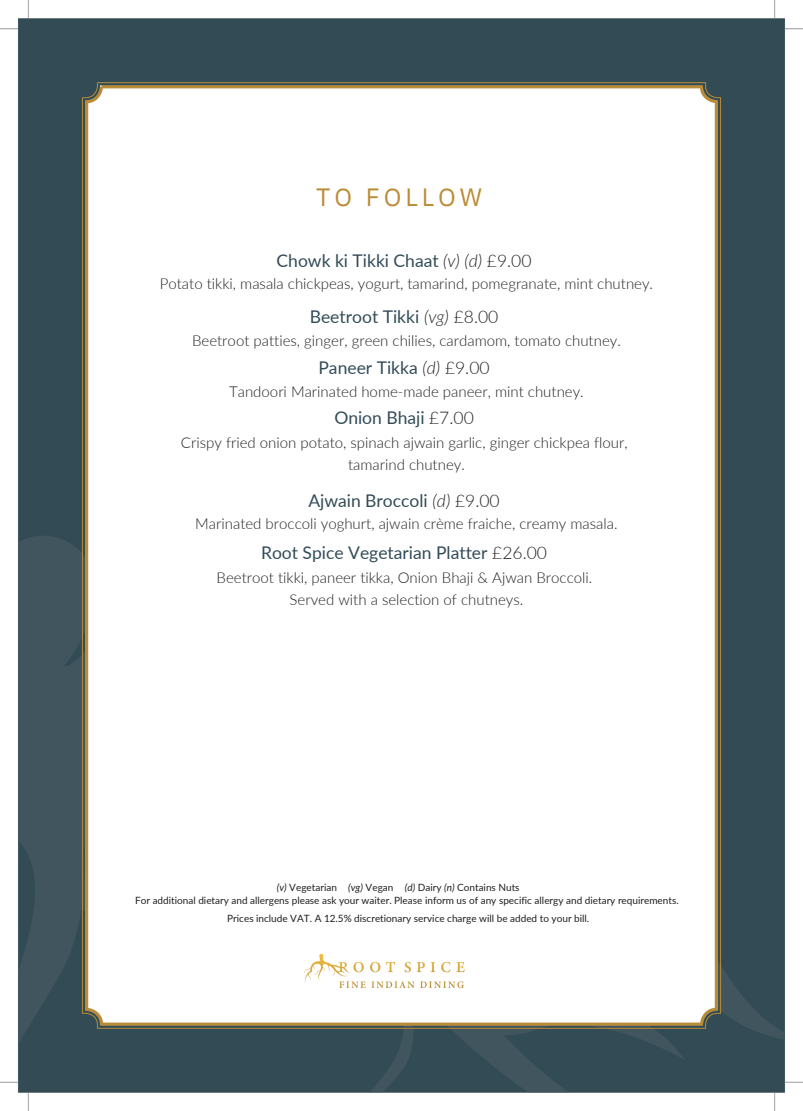
<style>
.page{position:relative;width:803px;height:1111px;background:#fff}
.page>*{position:absolute;margin:0;border:0;box-sizing:border-box;transform-origin:0 0}
.t1{font:25px "IBM Plex Sans";letter-spacing:.155em;color:#bb8c38}
.t2{font:17.5px "Lato";color:#324c58}
.t3{font:300 15px/22.5px "Lato";color:#231f20;text-align:center}
.t4{font:10px "Lato";color:#231f20}
.s1{font-weight:300;font-style:italic;color:#231f20}
.s2{font-weight:300;color:#231f20}
.s3{font-style:italic}
</style>
<div class="page">
<img style="left:0;top:0;width:802px;height:1111px">
<h1 class="t1" style="left:316px;top:180px;width:167px">TO FOLLOW</h1>
<h2 class="t2" style="left:276px;top:249px;width:256px">Chowk ki Tikki Chaat <span class="s1">(v) (d)</span> <span class="s2">£9.00</span></h2>
<h2 class="t3" style="left:160px;top:272px;width:494px">Potato tikki, masala chickpeas, yogurt, tamarind, pomegranate, mint chutney.</h2>
<h2 class="t2" style="left:310px;top:306px;width:190px">Beetroot Tikki <span class="s1">(vg)</span> <span class="s2">£8.00</span></h2>
<h2 class="t3" style="left:192px;top:329px;width:430px">Beetroot patties, ginger, green chilies, cardamom, tomato chutney.</h2>
<h2 class="t2" style="left:318px;top:356px;width:173px">Paneer Tikka <span class="s1">(d)</span> <span class="s2">£9.00</span></h2>
<h2 class="t3" style="left:229px;top:380px;width:356px">Tandoori Marinated home-made paneer, mint chutney.</h2>
<h2 class="t2" style="left:334px;top:407px;width:141px">Onion Bhaji <span class="s2">£7.00</span></h2>
<h2 class="t3" style="left:181px;top:431px;width:448px">Crispy fried onion potato, spinach ajwain garlic, ginger chickpea flour, tamarind chutney.</h2>
<h2 class="t2" style="left:308px;top:489px;width:193px">Ajwain Broccoli <span class="s1">(d)</span> <span class="s2">£9.00</span></h2>
<h2 class="t3" style="left:195px;top:512px;width:424px">Marinated broccoli yoghurt, ajwain crème fraiche, creamy masala.</h2>
<h2 class="t2" style="left:261px;top:542px;width:287px">Root Spice Vegetarian Platter <span class="s2">£26.00</span></h2>
<h2 class="t3" style="left:216px;top:566px;width:377px">Beetroot tikki, paneer tikka, Onion Bhaji &amp; Ajwan Broccoli.<br>Served with a selection of chutneys.</h2>
<p class="t4" style="left:277px;top:881px;width:62px"><span class="s3">(v)</span> Vegetarian</p>
<p class="t4" style="left:348px;top:881px;width:47px"><span class="s3">(vg)</span> Vegan</p>
<p class="t4" style="left:405px;top:881px;width:116px"><span class="s3">(d)</span> Dairy <span class="s3">(n)</span> Contains Nuts</p>
<p class="t4" style="left:135px;top:894px;width:545px">For additional dietary and allergens please ask your waiter. Please inform us of any specific allergy and dietary requirements.</p>
<p class="t4" style="left:227px;top:912px;width:363px">Prices include VAT. A 12.5% discretionary service charge will be added to your bill.</p>
</div>
